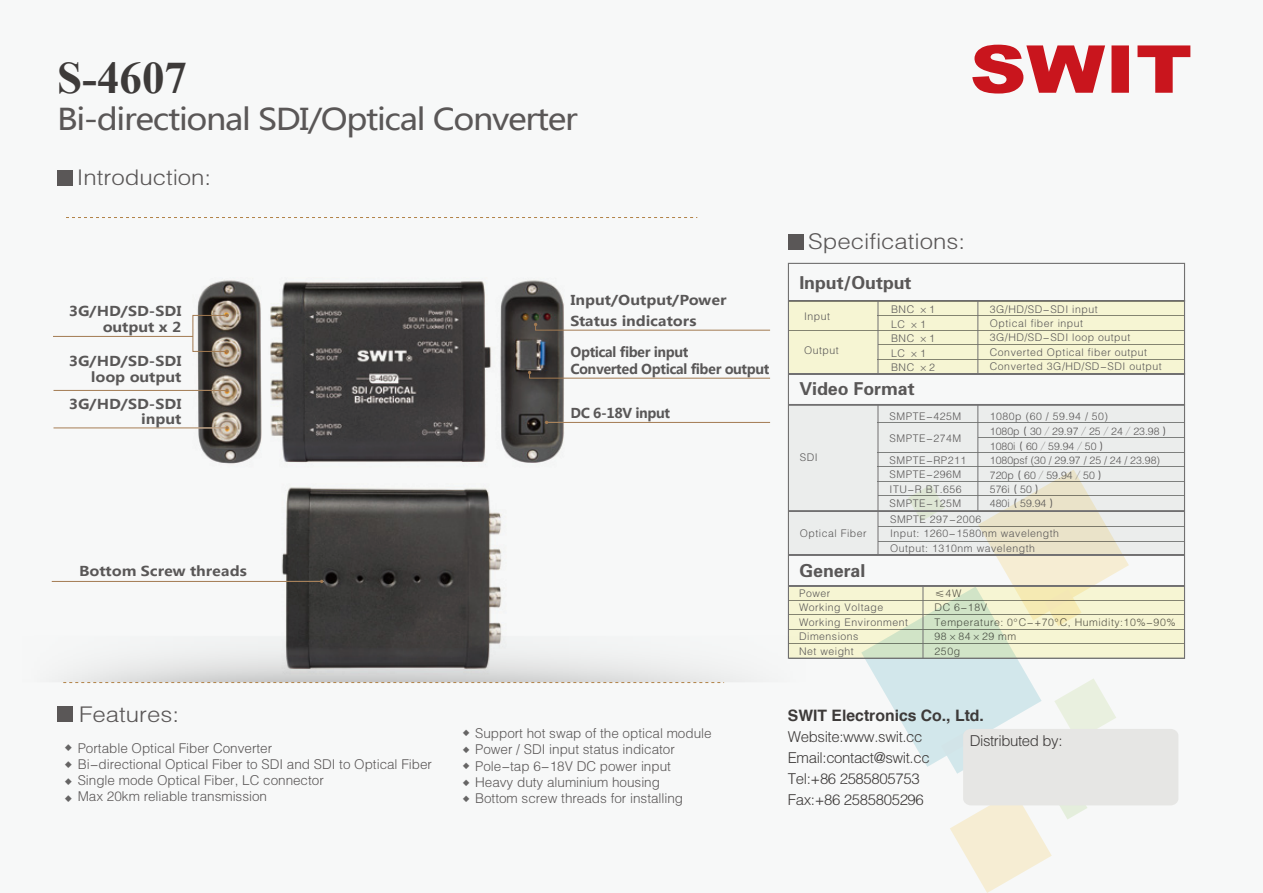
<style>
.page{position:relative;width:1263px;height:893px;background:#f7f8f8}
.page>*{position:absolute;margin:0;border:0;box-sizing:border-box;transform-origin:0 0}
.t1{font:700 45px "Times New Roman";color:#3d3a39}
.t2{font:29.7px "Microsoft Ya Hei";letter-spacing:-.04em;color:#5a5757;scale:1.11 1}
.t3{font:21.6px "FZZDXJW GB1 0";color:#5a5757;scale:1.11 1}
.t4{font:17.7px "FZDHTJW GB1 0";color:#595757}
.t5{font:15.75px "CT Cu Hei SJ";color:#3d3a39}
.t6{font:15px/21px "FZZDXJW GB1 0";letter-spacing:-.025em;color:#3d3a39}
.t7{font:14.4px/17.2px "Microsoft Ya Hei";color:#656464}
.t8{font:13.5px/16.2px "FZZDXJW GB1 0";color:#5a5757}
.t9{font:700 13.5px/16.2px "Microsoft Ya Hei";color:#595757;text-align:right;scale:1.11 1}
.t10{font:700 13.5px "Microsoft Ya Hei";letter-spacing:-.025em;color:#595757}
.t11{font:10.5px/14.4px "FZZDXJW GB1 0";letter-spacing:.05em;color:#595757}
.t12{font:10.5px/14.5px "FZZDXJW GB1 0";color:#595757}
.s1{font-family:"Adobe Song Std";font-weight:300}
.s2{font-family:"Microsoft Ya Hei";font-size:14.4px;color:#656464}
.s3{font-family:"Microsoft Ya Hei";font-size:13.65px;color:#666565}
</style>
<div class="page">
<img style="left:187px;top:280px;width:391px;height:184px">
<svg style="left:66px;top:217px;width:631px;height:1px"></svg>
<div style="left:789px;top:301px;width:396px;height:73px;background:#f6f5d3"></div>
<hr style="left:878px;top:359px;width:306px;height:1px;background:#898a89">
<hr style="left:878px;top:344px;width:306px;height:1px;background:#898a89">
<hr style="left:788px;top:330px;width:396px;height:1px;background:#898a89">
<hr style="left:878px;top:315px;width:306px;height:1px;background:#898a89">
<div style="left:788px;top:300px;width:397px;height:2px;border:1px solid #717071"></div>
<div style="left:789px;top:374px;width:395px;height:1px;border:1px solid #717071"></div>
<div style="left:788px;top:373px;width:397px;height:1px;border:1px solid #717071"></div>
<hr style="left:878px;top:301px;width:1px;height:73px;background:#717071">
<hr style="left:977px;top:301px;width:1px;height:73px;background:#717071">
<div style="left:789px;top:404px;width:396px;height:150px;background:#e7eae7"></div>
<hr style="left:878px;top:423px;width:306px;height:1px;background:#898a89">
<hr style="left:978px;top:437px;width:206px;height:1px;background:#898a89">
<hr style="left:878px;top:452px;width:306px;height:1px;background:#898a89">
<hr style="left:878px;top:466px;width:306px;height:1px;background:#898a89">
<hr style="left:878px;top:481px;width:306px;height:1px;background:#898a89">
<hr style="left:878px;top:495px;width:306px;height:1px;background:#898a89">
<hr style="left:878px;top:526px;width:306px;height:1px;background:#898a89">
<hr style="left:878px;top:541px;width:306px;height:1px;background:#898a89">
<div style="left:789px;top:404px;width:396px;height:1px;border:1px solid #717071"></div>
<hr style="left:878px;top:404px;width:1px;height:151px;background:#717071">
<hr style="left:977px;top:405px;width:1px;height:106px;background:#717071">
<div style="left:789px;top:511px;width:395px;height:1px;border:1px solid #717071"></div>
<div style="left:789px;top:555px;width:395px;height:1px;border:1px solid #717071"></div>
<div style="left:789px;top:554px;width:395px;height:1px;border:1px solid #717071"></div>
<div style="left:789px;top:586px;width:396px;height:72px;background:#f6f5d3"></div>
<hr style="left:789px;top:600px;width:395px;height:1px;background:#898a89">
<hr style="left:789px;top:615px;width:395px;height:1px;background:#898a89">
<hr style="left:789px;top:629px;width:395px;height:1px;background:#898a89">
<hr style="left:789px;top:644px;width:395px;height:1px;background:#898a89">
<div style="left:789px;top:586px;width:395px;height:1px;border:1px solid #717071"></div>
<div style="left:789px;top:585px;width:396px;height:1px;border:1px solid #717071"></div>
<svg style="left:64px;top:636px;width:745px;height:46px"></svg>
<svg style="left:63px;top:682px;width:661px;height:1px"></svg>
<div style="left:193px;top:315px;width:35px;height:37px;border:1px solid #a27a51"></div>
<svg style="left:225px;top:314px;width:4px;height:3px"></svg>
<svg style="left:225px;top:350px;width:4px;height:3px"></svg>
<hr style="left:53px;top:428px;width:174px;height:1px;background:#a27a51">
<svg style="left:225px;top:426px;width:4px;height:4px"></svg>
<hr style="left:53px;top:390px;width:174px;height:1px;background:#a27a51">
<hr style="left:53px;top:336px;width:140px;height:1px;background:#a27a51">
<hr style="left:546px;top:422px;width:224px;height:1px;background:#a27a51">
<svg style="left:534px;top:323px;width:237px;height:8px"></svg>
<svg style="left:528px;top:371px;width:243px;height:8px"></svg>
<div style="left:57px;top:170px;width:15px;height:15px;background:#5a5757"></div>
<div style="left:57px;top:706px;width:15px;height:15px;background:#5a5757"></div>
<div style="left:788px;top:234px;width:15px;height:15px;background:#5a5757"></div>
<svg style="left:972px;top:45px;width:218px;height:49px"></svg>
<svg style="left:861px;top:470px;width:317px;height:423px"></svg>
<img style="left:256px;top:441px;width:285px;height:243px">
<hr style="left:52px;top:581px;width:270px;height:1px;background:#a27a51">
<h1 class="t1" style="left:57px;top:47px;width:132px">S-4607</h1>
<h2 class="t2" style="left:57px;top:99px;width:471px">Bi-directional SDI/Optical Converter</h2>
<h3 class="t3" style="left:77px;top:166px;width:123px">Introduction:</h3>
<p class="t9" style="left:570px;top:290px;width:142px;line-height:21px;text-align:left">Input/Output/Power<br>Status indicators</p>
<p class="t10" style="left:570px;top:342px;width:119px">Optical fiber input</p>
<p class="t9" style="left:69px;top:302px;width:103px">3G/HD/SD-SDI output x 2</p>
<p class="t9" style="left:69px;top:353px;width:103px">3G/HD/SD-SDI loop output</p>
<p class="t10" style="left:570px;top:360px;width:200px">Converted Optical fiber output</p>
<p class="t9" style="left:69px;top:396px;width:103px;line-height:15px">3G/HD/SD-SDI input</p>
<p class="t9" style="left:79px;top:563px;width:153px">Bottom Screw threads</p>
<p class="t10" style="left:570px;top:404px;width:101px">DC 6-18V input</p>
<h3 class="t3" style="left:808px;top:230px;width:143px">Specifications:</h3>
<h3 class="t4" style="left:799px;top:273px;width:114px">Input/Output</h3>
<p class="t11" style="left:804px;top:309px;width:27px">Input</p>
<p class="t11" style="left:804px;top:344px;width:36px">Output</p>
<p class="t11" style="left:891px;top:303px;width:45px">BNC ×1<br>LC ×1<br>BNC ×1<br>LC ×1<br>BNC ×2</p>
<p class="t11" style="left:990px;top:302px;width:173px">3G/HD/SD-SDI input<br>Optical fiber input<br>3G/HD/SD-SDI loop output<br>Converted Optical fiber output<br>Converted 3G/HD/SD-SDI output</p>
<h3 class="t4" style="left:799px;top:379px;width:117px">Video Format</h3>
<p class="t11" style="left:890px;top:409px;width:73px">SMPTE-425M</p>
<p class="t11" style="left:990px;top:409px;width:120px">1080p (60 / 59.94 / 50)</p>
<p class="t11" style="left:889px;top:431px;width:73px">SMPTE-274M</p>
<p class="t12" style="left:990px;top:425px;width:182px">1080p（30<span class="s1">∕</span>29.97<span class="s1">∕</span>25<span class="s1">∕</span>24<span class="s1">∕</span>23.98）<br>1080i（60<span class="s1">∕</span>59.94<span class="s1">∕</span>50）<br>1080psf (30 / 29.97 / 25 / 24 / 23.98)<br>720p（60<span class="s1">∕</span>59.94<span class="s1">∕</span>50）<br>576i（50）<br>480i（59.94）</p>
<p class="t11" style="left:800px;top:450px;width:19px">SDI</p>
<p class="t11" style="left:889px;top:453px;width:78px">SMPTE-RP211<br>SMPTE-296M<br>ITU-R BT.656<br>SMPTE-125M</p>
<p class="t11" style="left:800px;top:527px;width:68px">Optical Fiber</p>
<h3 class="t4" style="left:799px;top:561px;width:68px">General</h3>
<p class="t11" style="left:890px;top:512px;width:170px">SMPTE 297-2006<br>Input: 1260-1580nm wavelength<br>Output: 1310nm wavelength</p>
<p class="t11" style="left:799px;top:586px;width:111px">Power<br>Working Voltage<br>Working Environment<br>Dimensions<br>Net weight</p>
<p class="t11" style="left:934px;top:586px;width:243px">≤4W<br>DC 6-18V<br>Temperature: 0°C-+70°C, Humidity:10%-90%<br>98×84×29 mm<br>250g</p>
<h3 class="t3" style="left:79px;top:703px;width:92px">Features:</h3>
<p class="t8" style="left:64px;top:741px;width:209px"><span class="s2">◆</span> Portable Optical Fiber Converter</p>
<p class="t8" style="left:78px;top:757px;width:356px;text-indent:-13px"><span class="s2">◆</span> Bi-directional Optical Fiber to SDI and SDI to Optical Fiber<br>Single mode Optical Fiber, LC connector<br>Max 20km reliable transmission</p>
<h3 class="t7" style="left:64px;top:773px;width:10px">◆ ◆</h3>
<p class="t8" style="left:462px;top:726px;width:251px"><span class="s3">◆</span> Support hot swap of the optical module</p>
<p class="t8" style="left:462px;top:742px;width:214px"><span class="s3">◆</span> Power / SDI input status indicator</p>
<p class="t8" style="left:462px;top:758px;width:210px"><span class="s3">◆</span> Pole-tap 6-18V DC power input</p>
<p class="t8" style="left:462px;top:775px;width:199px"><span class="s3">◆</span> Heavy duty aluminium housing</p>
<p class="t8" style="left:462px;top:791px;width:223px"><span class="s3">◆</span> Bottom screw threads for installing</p>
<h3 class="t5" style="left:788px;top:707px;width:198px">SWIT Electronics Co., Ltd.</h3>
<h3 class="t6" style="left:788px;top:726px;width:143px">Website:www.swit.cc<br>Email:contact@swit.cc<br>Tel:+86 2585805753<br>Fax:+86 2585805296</h3>
<h3 class="t6" style="left:970px;top:731px;width:94px">Distributed by:</h3>
</div>
